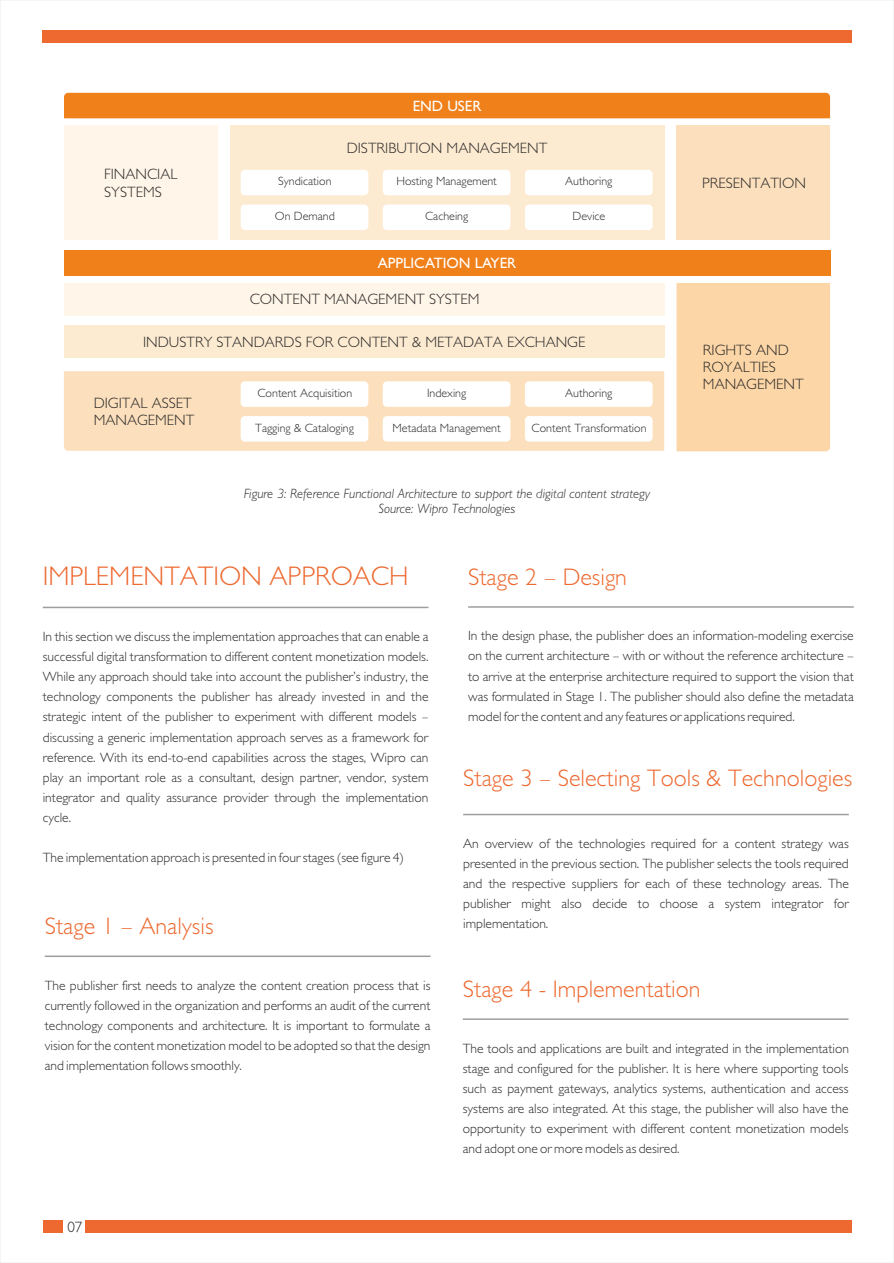
<style>
.page{position:relative;width:894px;height:1263px;background:#fff}
.page>*{position:absolute;margin:0;border:0;box-sizing:border-box;transform-origin:0 0}
.t1{font:300 27px "Gill Sans";color:#ed6930}
.t2{font:300 24px "Gill Sans";color:#ed6930}
.t3{font:300 15px/17.2px "Gill Sans";color:#2b2929}
.t4{font:15px "Gill Sans";color:#fff}
.t5{font:300 13.5px/20.1px "Gill Sans";color:#2b2929;text-align:justify}
.t6{font:italic 300 13.5px/15.5px "Gill Sans";color:#2b2929;text-align:center}
.t7{font:300 12px "Gill Sans";color:#2b2929}
</style>
<div class="page">
<hr style="left:463px;top:813px;width:385px;height:2px;background:#9e9e9e">
<hr style="left:462px;top:1018px;width:386px;height:2px;background:#9e9e9e">
<hr style="left:468px;top:606px;width:385px;height:1px;background:#9e9e9e">
<hr style="left:45px;top:955px;width:385px;height:2px;background:#9e9e9e">
<hr style="left:43px;top:606px;width:385px;height:2px;background:#9e9e9e">
<div style="left:42px;top:30px;width:809px;height:13px;background:#ed6930"></div>
<div style="left:42px;top:1220px;width:809px;height:13px;background:#ed6930"></div>
<div style="left:676px;top:283px;width:153px;height:168px;background:#fcd6a6"></div>
<div style="left:64px;top:371px;width:600px;height:80px;background:#fce0bd"></div>
<div style="left:64px;top:93px;width:765px;height:25px;background:#f0801a"></div>
<div style="left:64px;top:250px;width:765px;height:26px;background:#f0801a"></div>
<div style="left:64px;top:126px;width:153px;height:114px;background:#fff5e8"></div>
<div style="left:676px;top:126px;width:153px;height:114px;background:#fce0bd"></div>
<div style="left:230px;top:126px;width:434px;height:114px;background:#fcebd1"></div>
<div style="left:240px;top:204px;width:128px;height:26px;background:#fff;border-radius:4px"></div>
<div style="left:240px;top:170px;width:128px;height:25px;background:#fff;border-radius:4px"></div>
<div style="left:382px;top:204px;width:128px;height:26px;background:#fff;border-radius:4px"></div>
<div style="left:382px;top:170px;width:128px;height:25px;background:#fff;border-radius:4px"></div>
<div style="left:524px;top:204px;width:128px;height:26px;background:#fff;border-radius:4px"></div>
<div style="left:524px;top:170px;width:128px;height:25px;background:#fff;border-radius:4px"></div>
<div style="left:64px;top:283px;width:600px;height:33px;background:#fff5e8"></div>
<div style="left:64px;top:325px;width:600px;height:33px;background:#fcebd1"></div>
<div style="left:240px;top:416px;width:128px;height:25px;background:#fff;border-radius:4px"></div>
<div style="left:240px;top:381px;width:128px;height:26px;background:#fff;border-radius:4px"></div>
<div style="left:382px;top:416px;width:128px;height:25px;background:#fff;border-radius:4px"></div>
<div style="left:382px;top:381px;width:128px;height:26px;background:#fff;border-radius:4px"></div>
<div style="left:524px;top:416px;width:128px;height:25px;background:#fff;border-radius:4px"></div>
<div style="left:524px;top:381px;width:128px;height:26px;background:#fff;border-radius:4px"></div>
<div style="left:64px;top:1216px;width:21px;height:21px;background:#fff"></div>
<p class="t4" style="left:412px;top:100px;width:70px">END USER</p>
<p class="t3" style="left:346px;top:141px;width:202px">DISTRIBUTION MANAGEMENT</p>
<p class="t3" style="left:104px;top:167px;width:75px">FINANCIAL<br>SYSTEMS</p>
<p class="t3" style="left:702px;top:176px;width:105px">PRESENTATION</p>
<p class="t7" style="left:278px;top:177px;width:55px">Syndication</p>
<p class="t7" style="left:275px;top:212px;width:62px">On Demand</p>
<p class="t7" style="left:565px;top:177px;width:49px">Authoring</p>
<p class="t7" style="left:572px;top:212px;width:34px">Device</p>
<p class="t7" style="left:396px;top:177px;width:102px">Hosting Management</p>
<p class="t7" style="left:425px;top:212px;width:45px">Cacheing</p>
<p class="t4" style="left:378px;top:258px;width:140px">APPLICATION LAYER</p>
<p class="t3" style="left:249px;top:292px;width:231px">CONTENT MANAGEMENT SYSTEM</p>
<p class="t3" style="left:143px;top:335px;width:443px">INDUSTRY STANDARDS FOR CONTENT &amp; METADATA EXCHANGE</p>
<p class="t3" style="left:94px;top:396px;width:102px">DIGITAL ASSET<br>MANAGEMENT</p>
<p class="t7" style="left:257px;top:388px;width:96px">Content Acquisition</p>
<p class="t7" style="left:255px;top:423px;width:100px">Tagging &amp; Cataloging</p>
<p class="t7" style="left:427px;top:389px;width:41px">Indexing</p>
<p class="t7" style="left:392px;top:423px;width:110px">Metadata Management</p>
<p class="t7" style="left:565px;top:389px;width:49px">Authoring</p>
<p class="t7" style="left:531px;top:423px;width:116px">Content Transformation</p>
<p class="t6" style="left:243px;top:487px;width:408px">Figure 3: Reference Functional Architecture to support the digital content strategy<br>Source: Wipro Technologies</p>
<h1 class="t1" style="left:43px;top:566px;width:367px">IMPLEMENTATION APPROACH</h1>
<h2 class="t2" style="left:468px;top:568px;width:160px">Stage 2 – Design</h2>
<p class="t3" style="left:702px;top:343px;width:102px">RIGHTS AND<br>ROYALTIES<br>MANAGEMENT</p>
<p class="t5" style="left:43px;top:627px;width:387px">In this section we discuss the implementation approaches that can enable a successful digital transformation to different content monetization models.<br>While any approach should take into account the publisher’s industry, the technology components the publisher has already invested in and the strategic intent of the publisher to experiment with different models – discussing a generic implementation approach serves as a framework for reference. With its end-to-end capabilities across the stages, Wipro can play an important role as a consultant, design partner, vendor, system integrator and quality assurance provider through the implementation cycle.</p>
<p class="t5" style="left:43px;top:849px;width:362px">The implementation approach is presented in four stages (see figure 4)</p>
<h2 class="t2" style="left:45px;top:917px;width:170px">Stage 1 – Analysis</h2>
<p class="t5" style="left:45px;top:976px;width:387px">The publisher first needs to analyze the content creation process that is currently followed in the organization and performs an audit of the current technology components and architecture. It is important to formulate a vision for the content monetization model to be adopted so that the design and implementation follows smoothly.</p>
<p class="t3" style="left:67px;top:1219px;width:16px">07</p>
<p class="t5" style="left:468px;top:627px;width:387px">In the design phase, the publisher does an information-modeling exercise on the current architecture – with or without the reference architecture – to arrive at the enterprise architecture required to support the vision that was formulated in Stage 1. The publisher should also define the metadata model for the content and any features or applications required.</p>
<h2 class="t2" style="left:463px;top:769px;width:390px">Stage 3 – Selecting Tools &amp; Technologies</h2>
<p class="t5" style="left:463px;top:835px;width:387px">An overview of the technologies required for a content strategy was presented in the previous section. The publisher selects the tools required and the respective suppliers for each of these technology areas. The publisher might also decide to choose a system integrator for implementation.</p>
<h2 class="t2" style="left:462px;top:980px;width:239px">Stage 4 - Implementation</h2>
<p class="t5" style="left:462px;top:1039px;width:387px">The tools and applications are built and integrated in the implementation stage and configured for the publisher. It is here where supporting tools such as payment gateways, analytics systems, authentication and access systems are also integrated. At this stage, the publisher will also have the opportunity to experiment with different content monetization models and adopt one or more models as desired.</p>
</div>
